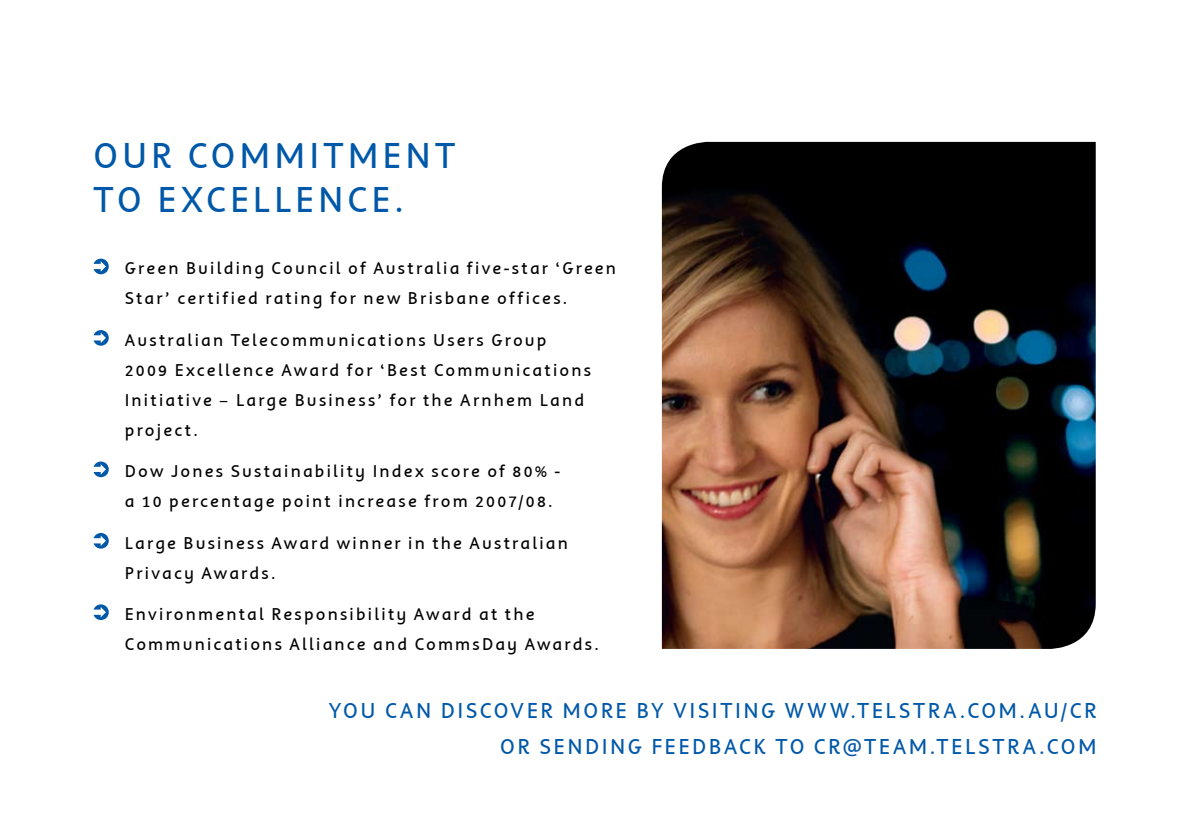
<style>
.page{position:relative;width:1191px;height:840px;background:#fff}
.page>*{position:absolute;margin:0;border:0;box-sizing:border-box;transform-origin:0 0}
.t1{font:40px/44px "Harmony Text";letter-spacing:.095em;color:#0058a9}
.t2{font:24px "Harmony Text";letter-spacing:.105em;color:#0058a9}
.t3{font:24px "Harmony Text";letter-spacing:.14em;color:#0058a9}
.t4{font:19px/30px "Harmony Text";letter-spacing:.11em;color:#000}
</style>
<div class="page">
<svg style="left:94px;top:258px;width:15px;height:16px"></svg>
<svg style="left:94px;top:330px;width:15px;height:15px"></svg>
<svg style="left:94px;top:461px;width:15px;height:16px"></svg>
<svg style="left:94px;top:533px;width:15px;height:15px"></svg>
<svg style="left:94px;top:604px;width:15px;height:15px"></svg>
<img style="left:662px;top:142px;width:433px;height:506px">
<h1 class="t1" style="left:94px;top:134px;width:313px">Our commitment to excellence</h1>
<h1 class="t1" style="left:394px;top:178px;width:11px">.</h1>
<p class="t4" style="left:125px;top:253px;width:493px">Green Building Council of Australia five-star ‘Green<br>Star’ certified rating for new Brisbane offices.</p>
<p class="t4" style="left:125px;top:325px;width:468px">Australian Telecommunications Users Group 2009 Excellence Award for ‘Best Communications Initiative – Large Business’ for the Arnhem Land project.</p>
<p class="t4" style="left:125px;top:456px;width:437px">Dow Jones Sustainability Index score of 80% - a 10 percentage point increase from 2007/08.</p>
<p class="t4" style="left:125px;top:527px;width:445px">Large Business Award winner in the Australian<br>Privacy Awards.</p>
<p class="t4" style="left:125px;top:599px;width:475px">Environmental Responsibility Award at the<br>Communications Alliance and CommsDay Awards.</p>
<p class="t2" style="left:329px;top:697px;width:72px">You can</p>
<p class="t2" style="left:441px;top:697px;width:55px">discove</p>
<p class="t2" style="left:540px;top:697px;width:184px">r more by visitin</p>
<p class="t3" style="left:761px;top:697px;width:337px">g www.telstra.co m.AU/cr</p>
<p class="t2" style="left:500px;top:733px;width:68px">or sendin</p>
<p class="t2" style="left:628px;top:733px;width:51px">g feed</p>
<p class="t2" style="left:709px;top:733px;width:171px">back to cr@tea</p>
<p class="t2" style="left:909px;top:733px;width:189px">m.telstra.co m</p>
</div>
